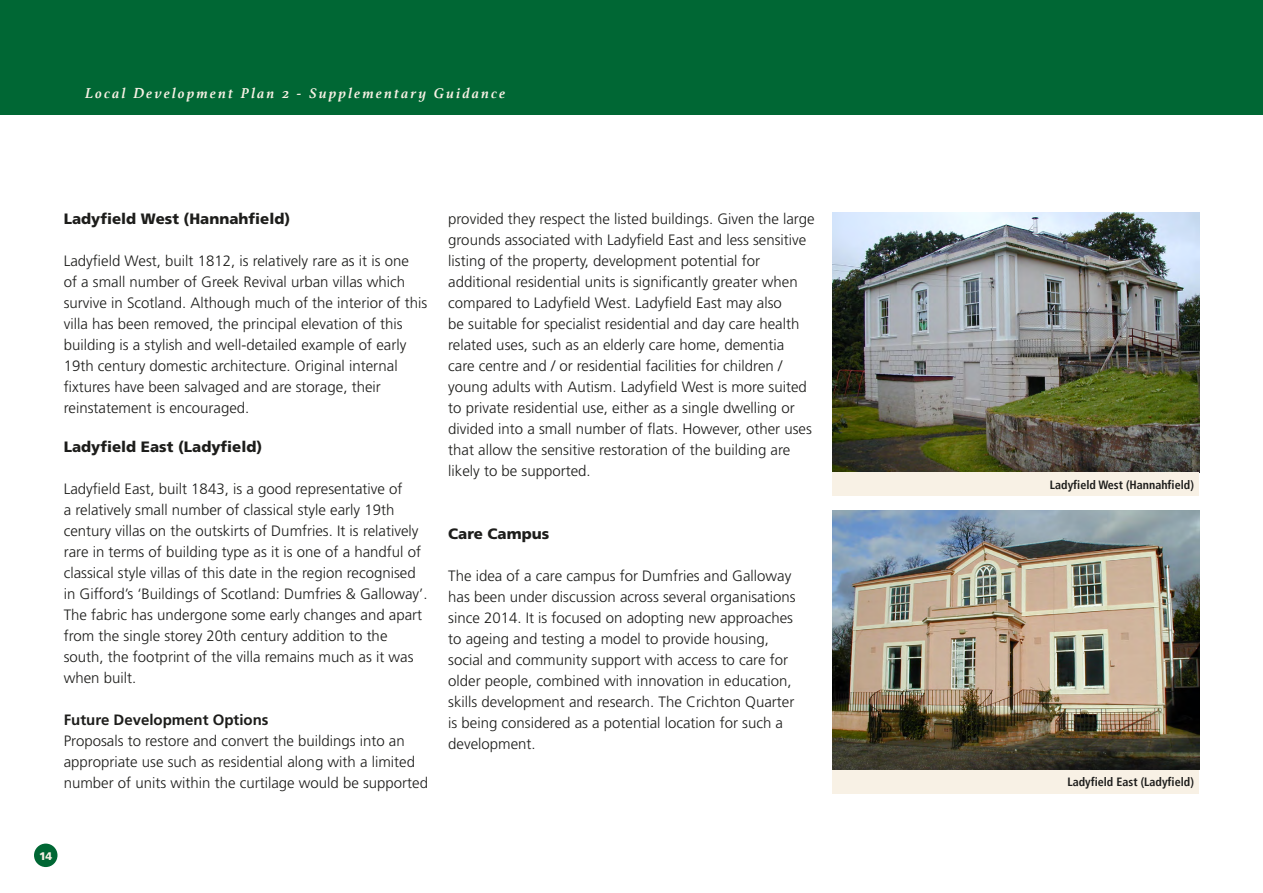
<style>
.page{position:relative;width:1263px;height:893px;background:#fff}
.page>*{position:absolute;margin:0;border:0;box-sizing:border-box;transform-origin:0 0}
.t1{font:300 15px/21px "Frutiger";color:#1d1d1b}
.t2{font:900 15px "Frutiger";color:#1d1d1b}
.t3{font:italic 700 15px "Athelas";letter-spacing:.15em;color:#f8f1e5}
.t4{font:700 15px "Frutiger";color:#1d1d1b}
.t5{font:700 condensed 12px "Frutiger LT";color:#1d1d1b}
.t6{font:900 11.1px "Frutiger";color:#f8f1e5}
</style>
<div class="page">
<div style="left:0;top:0;width:1263px;height:115px;background:#006734"></div>
<div style="left:34px;top:844px;width:23px;height:23px;background:#006734;border-radius:50%"></div>
<img style="left:833px;top:213px;width:366px;height:259px">
<img style="left:833px;top:510px;width:366px;height:260px">
<div style="left:833px;top:472px;width:366px;height:24px;background:#f8f1e5"></div>
<div style="left:833px;top:770px;width:366px;height:23px;background:#f8f1e5"></div>
<p class="t3" style="left:85px;top:81px;width:422px">Local Development Plan 2 - Supplementary Guidance</p>
<p class="t2" style="left:64px;top:210px;width:228px">Ladyfield West (Hannahfield)</p>
<p class="t1" style="left:64px;top:251px;width:365px">Ladyfield West, built 1812, is relatively rare as it is one<br>of a small number of Greek Revival urban villas which survive in Scotland. Although much of the interior of this villa has been removed, the principal elevation of this building is a stylish and well-detailed example of early 19th century domestic architecture. Original internal fixtures have been salvaged and are storage, their reinstatement is encouraged.</p>
<p class="t2" style="left:64px;top:438px;width:200px">Ladyfield East (Ladyfield)</p>
<p class="t1" style="left:64px;top:479px;width:365px">Ladyfield East, built 1843, is a good representative of<br>a relatively small number of classical style early 19th century villas on the outskirts of Dumfries. It is relatively rare in terms of building type as it is one of a handful of classical style villas of this date in the region recognised in Gifford’s ‘Buildings of Scotland: Dumfries &amp; Galloway’.<br>The fabric has undergone some early changes and apart from the single storey 20th century addition to the south, the footprint of the villa remains much as it was when built.</p>
<p class="t4" style="left:64px;top:711px;width:206px">Future Development Options</p>
<p class="t1" style="left:64px;top:731px;width:366px">Proposals to restore and convert the buildings into an appropriate use such as residential along with a limited number of units within the curtilage would be supported</p>
<p class="t1" style="left:448px;top:209px;width:368px">provided they respect the listed buildings. Given the large grounds associated with Ladyfield East and less sensitive listing of the property, development potential for additional residential units is significantly greater when compared to Ladyfield West. Ladyfield East may also<br>be suitable for specialist residential and day care health related uses, such as an elderly care home, dementia<br>care centre and / or residential facilities for children / young adults with Autism. Ladyfield West is more suited to private residential use, either as a single dwelling or divided into a small number of flats. However, other uses that allow the sensitive restoration of the building are likely to be supported.</p>
<p class="t2" style="left:448px;top:525px;width:103px">Care Campus</p>
<p class="t1" style="left:448px;top:566px;width:349px">The idea of a care campus for Dumfries and Galloway has been under discussion across several organisations since 2014. It is focused on adopting new approaches to ageing and testing a model to provide housing, social and community support with access to care for older people, combined with innovation in education, skills development and research. The Crichton Quarter is being considered as a potential location for such a development.</p>
<p class="t6" style="left:39px;top:849px;width:15px">14</p>
<p class="t5" style="left:1050px;top:477px;width:145px">Ladyfield West (Hannahfield)</p>
<p class="t5" style="left:1067px;top:775px;width:128px">Ladyfield East (Ladyfield)</p>
</div>
